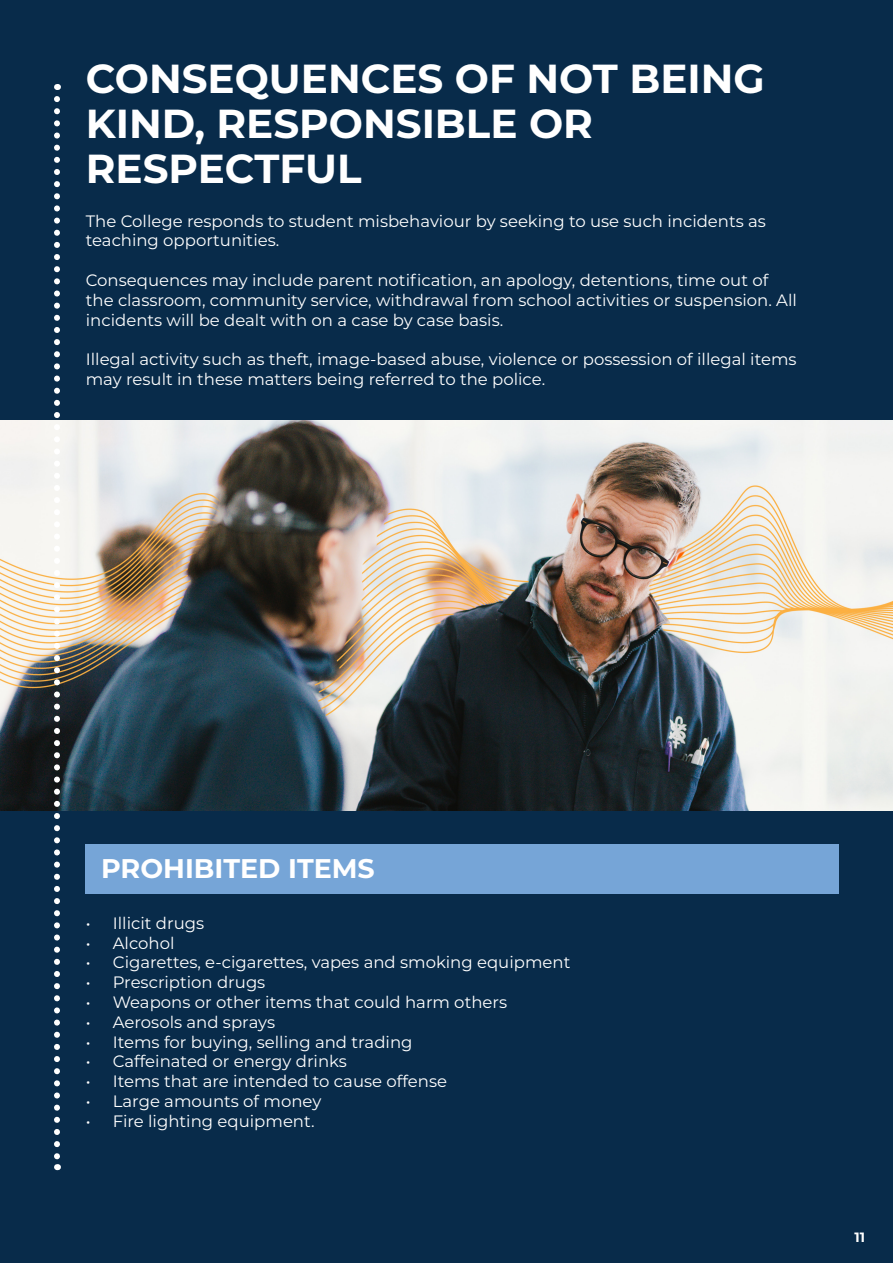
<style>
.page{position:relative;width:893px;height:1263px;background:#082b4a}
.page>*{position:absolute;margin:0;border:0;box-sizing:border-box;transform-origin:0 0}
.t1{font:700 40.5px/45px "Montserrat";color:#fff}
.t2{font:700 27px "Montserrat";color:#fff}
.t3{font:16.5px/19.8px "Montserrat";color:#fff}
.t4{font:700 13.5px "Montserrat";color:#fff}
</style>
<div class="page">
<img style="left:0;top:420px;width:893px;height:390px">
<svg style="left:54px;top:99px;width:6px;height:1071px"></svg>
<div style="left:86px;top:844px;width:753px;height:50px;background:#76a5d7"></div>
<p class="t1" style="left:86px;top:54px;width:680px">CONSEQUENCES OF NOT BEING</p>
<p class="t1" style="left:86px;top:99px;width:509px">KIND, RESPONSIBLE OR<br>RESPECTFUL</p>
<p class="t3" style="left:86px;top:210px;width:682px">The College responds to student misbehaviour by seeking to use such incidents as teaching opportunities.</p>
<p class="t3" style="left:86px;top:270px;width:713px">Consequences may include parent notification, an apology, detentions, time out of the classroom, community service, withdrawal from school activities or suspension. All incidents will be dealt with on a case by case basis.</p>
<p class="t3" style="left:86px;top:349px;width:712px">Illegal activity such as theft, image-based abuse, violence or possession of illegal items may result in these matters being referred to the police.</p>
<p class="t2" style="left:101px;top:849px;width:275px">PROHIBITED ITEMS</p>
<p class="t3" style="left:86px;top:912px;width:120px">• Illicit drugs</p>
<p class="t3" style="left:86px;top:932px;width:90px">• Alcohol</p>
<p class="t3" style="left:86px;top:952px;width:486px">• Cigarettes, e-cigarettes, vapes and smoking equipment</p>
<p class="t3" style="left:86px;top:972px;width:181px">• Prescription drugs</p>
<p class="t3" style="left:86px;top:992px;width:423px">• Weapons or other items that could harm others</p>
<p class="t3" style="left:86px;top:1011px;width:191px">• Aerosols and sprays</p>
<p class="t3" style="left:86px;top:1031px;width:328px">• Items for buying, selling and trading</p>
<p class="t3" style="left:86px;top:1051px;width:263px">• Caffeinated or energy drinks</p>
<p class="t3" style="left:86px;top:1071px;width:363px">• Items that are intended to cause offense</p>
<p class="t3" style="left:86px;top:1091px;width:237px">• Large amounts of money</p>
<p class="t3" style="left:86px;top:1110px;width:230px">• Fire lighting equipment.</p>
<p class="t4" style="left:854px;top:1227px;width:12px">11</p>
</div>
